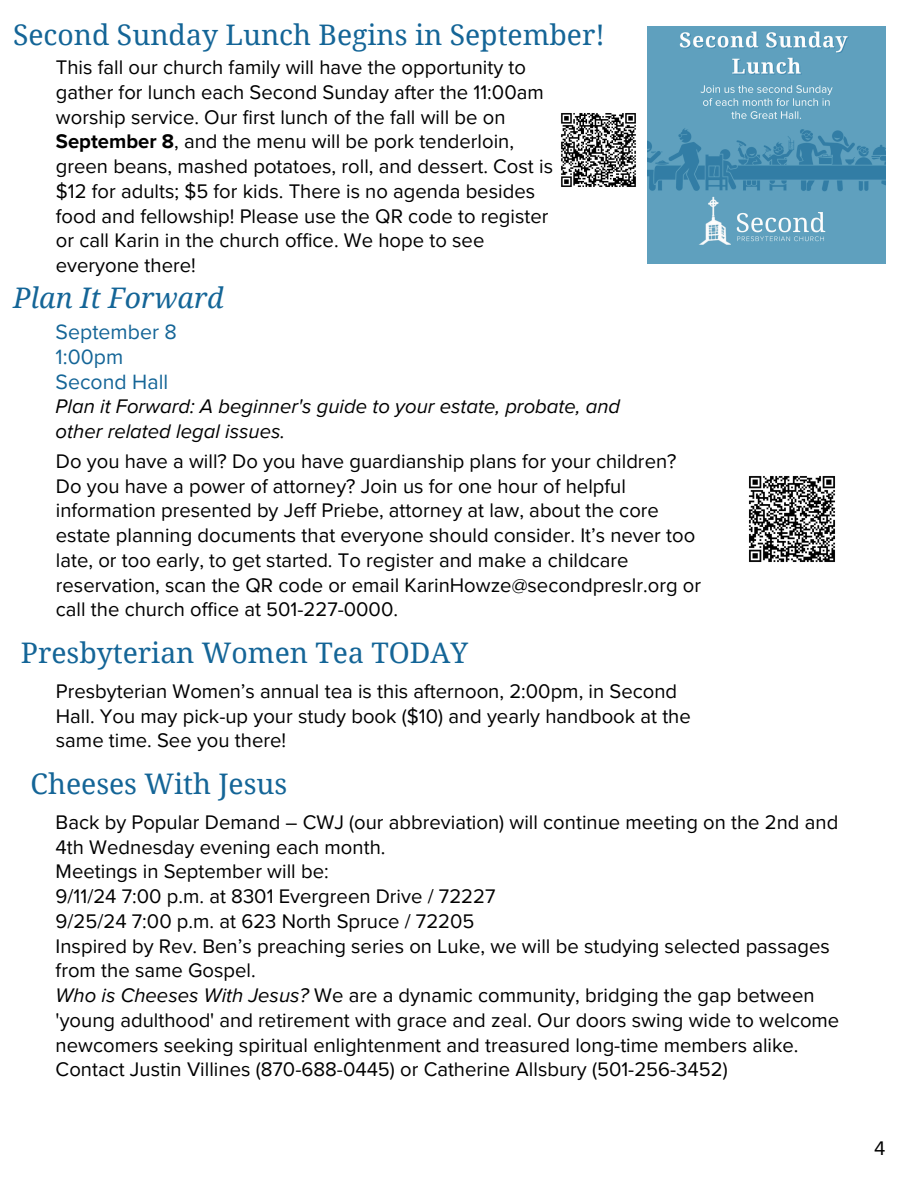
<style>
.page{position:relative;width:918px;height:1188px;background:#fff}
.page>*{position:absolute;margin:0;border:0;box-sizing:border-box;transform-origin:0 0}
.t1{font:28.35px "Noto Serif";color:#146597}
.t2{font:italic 28.35px "Noto Serif";color:#146597}
.t3{font:21.3px "Proxima Nova";color:#146597}
.t4{font:20.25px/24.8px "Proxima Nova";color:#000}
.t5{font:italic 20.25px/24.8px "Proxima Nova";color:#000}
.s1{font-weight:700}
.s2{font-style:italic}
</style>
<div class="page">
<img style="left:648px;top:26px;width:237px;height:237px">
<img style="left:561px;top:113px;width:75px;height:74px">
<img style="left:749px;top:476px;width:86px;height:86px">
<p class="t1" style="left:13px;top:15px;width:593px">Second Sunday Lunch Begins in September!</p>
<p class="t4" style="left:56px;top:55px;width:499px">This fall our church family will have the opportunity to gather for lunch each Second Sunday after the 11:00am worship service. Our first lunch of the fall will be on <span class="s1">September 8</span>, and the menu will be pork tenderloin, green beans, mashed potatoes, roll, and dessert. Cost is $12 for adults; $5 for kids. There is no agenda besides food and fellowship! Please use the QR code to register or call Karin in the church office. We hope to see everyone there!</p>
<h1 class="t2" style="left:13px;top:277px;width:212px">Plan It Forward</h1>
<p class="t3" style="left:56px;top:320px;width:123px">September 8</p>
<p class="t3" style="left:56px;top:344px;width:69px">1:00pm</p>
<p class="t3" style="left:56px;top:369px;width:114px">Second Hall</p>
<p class="t5" style="left:56px;top:394px;width:566px">Plan it Forward: A beginner's guide to your estate, probate, and other related legal issues.</p>
<p class="t4" style="left:56px;top:449px;width:647px">Do you have a will? Do you have guardianship plans for your children?<br>Do you have a power of attorney? Join us for one hour of helpful information presented by Jeff Priebe, attorney at law, about the core estate planning documents that everyone should consider. It’s never too late, or too early, to get started. To register and make a childcare reservation, scan the QR code or email KarinHowze@secondpreslr.org or call the church office at 501-227-0000.</p>
<p class="t1" style="left:21px;top:633px;width:449px">Presbyterian Women Tea TODAY</p>
<h1 class="t4" style="left:56px;top:679px;width:637px">Presbyterian Women’s annual tea is this afternoon, 2:00pm, in Second<br>Hall. You may pick-up your study book ($10) and yearly handbook at the same time. See you there!</h1>
<p class="t1" style="left:31px;top:764px;width:258px">Cheeses With Jesus</p>
<p class="t4" style="left:56px;top:810px;width:784px">Back by Popular Demand – CWJ (our abbreviation) will continue meeting on the 2nd and<br>4th Wednesday evening each month.</p>
<p class="t4" style="left:56px;top:860px;width:275px">Meetings in September will be:</p>
<p class="t4" style="left:56px;top:884px;width:441px">9/11/24 7:00 p.m. at 8301 Evergreen Drive / 72227</p>
<p class="t4" style="left:56px;top:909px;width:420px">9/25/24 7:00 p.m. at 623 North Spruce / 72205</p>
<p class="t4" style="left:56px;top:934px;width:776px">Inspired by Rev. Ben’s preaching series on Luke, we will be studying selected passages from the same Gospel.</p>
<p class="t4" style="left:56px;top:983px;width:785px"><span class="s2">Who is Cheeses With Jesus?</span> We are a dynamic community, bridging the gap between 'young adulthood' and retirement with grace and zeal. Our doors swing wide to welcome newcomers seeking spiritual enlightenment and treasured long-time members alike.</p>
<p class="t4" style="left:56px;top:1058px;width:674px">Contact Justin Villines (870-688-0445) or Catherine Allsbury (501-256-3452)</p>
<h1 class="t4" style="left:874px;top:1136px;width:13px">4</h1>
</div>
